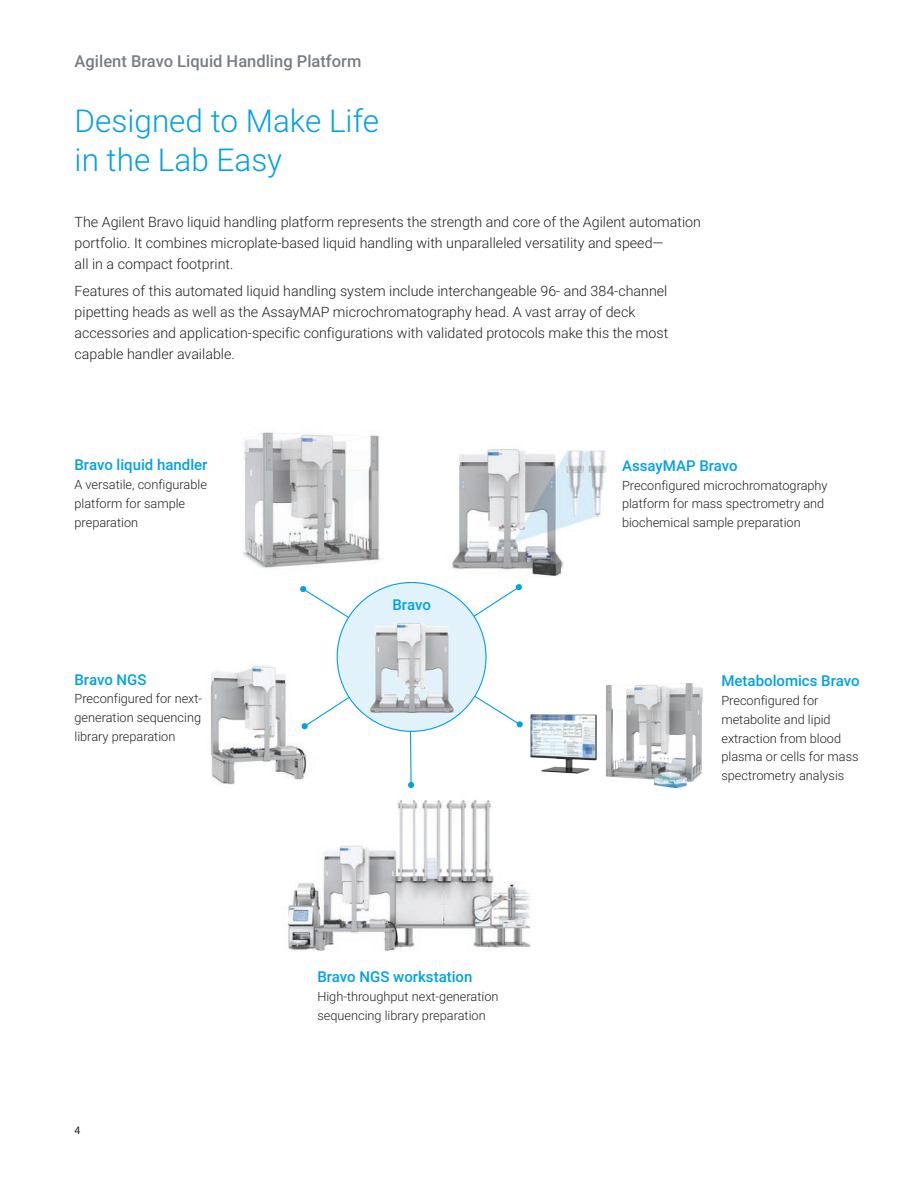
<style>
.page{position:relative;width:918px;height:1188px;background:#fff}
.page>*{position:absolute;margin:0;border:0;box-sizing:border-box;transform-origin:0 0}
.BROCHURE_int_head_bl{font:300 31.5px/39px "Roboto";color:#00a1e3}
.BROCHURE_header{font:500 16.5px "Roboto";color:#787d83}
.BROCHURE_callout_sub{font:500 15px "Roboto";color:#00a1e3}
.BROCHURE_text_black{font:300 14.25px/21px "Roboto";color:#231f20}
.BROCHURE_callout_tex{font:300 12.75px/18.8px "Roboto";color:#231f20}
.t1{font:10.5px "Roboto";color:#231f20}
</style>
<div class="page">
<img style="left:242px;top:432px;width:139px;height:136px">
<img style="left:210px;top:665px;width:92px;height:120px">
<img style="left:287px;top:800px;width:244px;height:151px">
<img style="left:451px;top:449px;width:156px;height:128px">
<img style="left:530px;top:683px;width:173px;height:106px">
<div style="left:300px;top:586px;width:7px;height:6px;background:#00a1e3;border-radius:3px"></div>
<svg style="left:302px;top:584px;width:220px;height:204px"></svg>
<div style="left:337px;top:583px;width:149px;height:148px;background:#e1f2fb;border-radius:50%"></div>
<img style="left:368px;top:623px;width:88px;height:95px">
<p class="BROCHURE_header" style="left:75px;top:49px;width:288px">Agilent Bravo Liquid Handling Platform</p>
<p class="BROCHURE_int_head_bl" style="left:75px;top:100px;width:306px">Designed to Make Life in the Lab Easy</p>
<p class="BROCHURE_text_black" style="left:75px;top:211px;width:628px">The Agilent Bravo liquid handling platform represents the strength and core of the Agilent automation portfolio. It combines microplate-based liquid handling with unparalleled versatility and speed—<br>all in a compact footprint.</p>
<p class="BROCHURE_text_black" style="left:75px;top:280px;width:595px">Features of this automated liquid handling system include interchangeable 96- and 384-channel pipetting heads as well as the AssayMAP microchromatography head. A vast array of deck accessories and application-specific configurations with validated protocols make this the most capable handler available.</p>
<p class="BROCHURE_callout_sub" style="left:75px;top:454px;width:135px">Bravo liquid handler</p>
<p class="BROCHURE_callout_tex" style="left:75px;top:475px;width:134px">A versatile, configurable platform for sample preparation</p>
<p class="BROCHURE_callout_sub" style="left:75px;top:669px;width:74px">Bravo NGS</p>
<p class="BROCHURE_callout_tex" style="left:75px;top:689px;width:129px;text-align:justify">Preconfigured for next&shy;generation sequencing library preparation</p>
<p class="t1" style="left:75px;top:1123px;width:7px">4</p>
<p class="BROCHURE_callout_sub" style="left:393px;top:594px;width:40px">Bravo</p>
<p class="BROCHURE_callout_sub" style="left:317px;top:966px;width:157px">Bravo NGS workstation</p>
<p class="BROCHURE_callout_tex" style="left:317px;top:987px;width:183px">High-throughput next-generation sequencing library preparation</p>
<p class="BROCHURE_callout_sub" style="left:622px;top:455px;width:117px">AssayMAP Bravo</p>
<p class="BROCHURE_callout_tex" style="left:622px;top:475px;width:207px">Preconfigured microchromatography platform for mass spectrometry and biochemical sample preparation</p>
<p class="BROCHURE_callout_sub" style="left:721px;top:670px;width:140px">Metabolomics Bravo</p>
<p class="BROCHURE_callout_tex" style="left:721px;top:691px;width:139px">Preconfigured for metabolite and lipid extraction from blood plasma or cells for mass spectrometry analysis</p>
</div>
